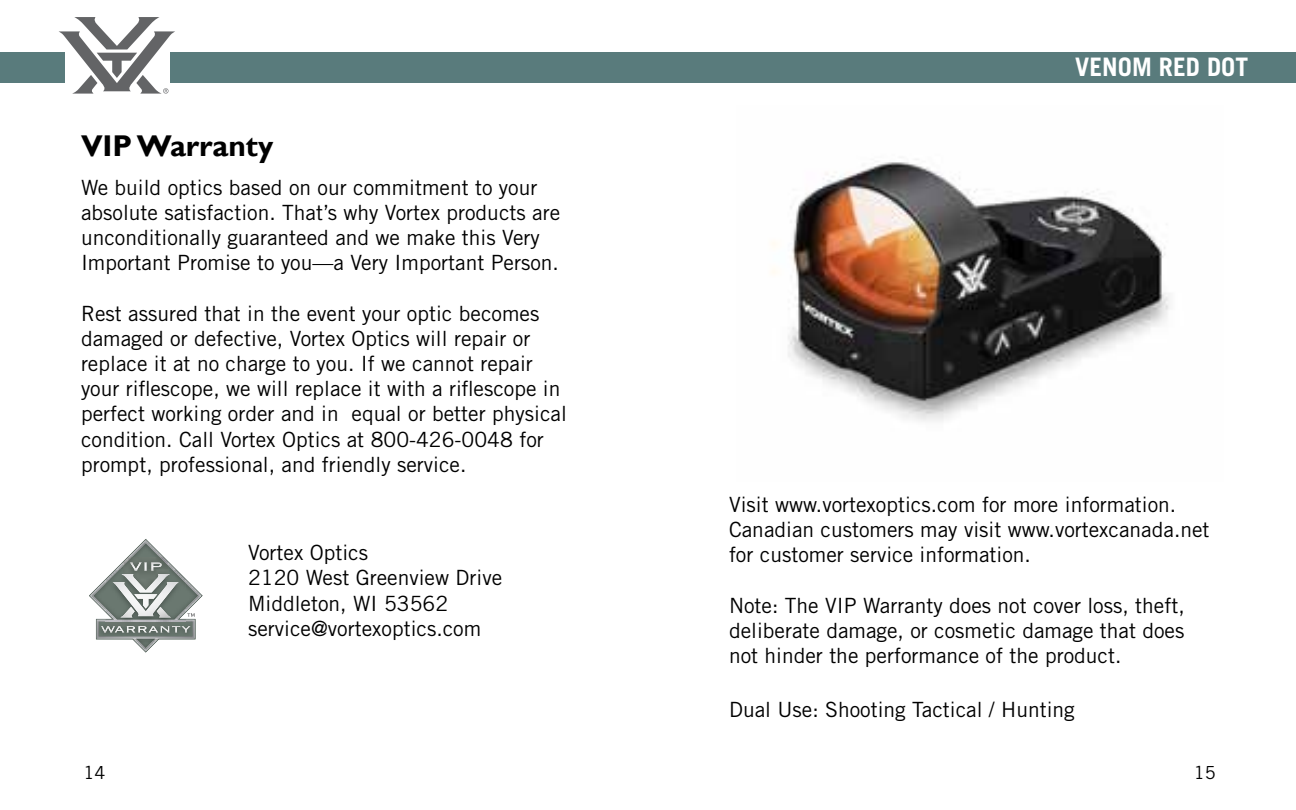
<style>
.page{position:relative;width:1296px;height:810px;background:#fff}
.page>*{position:absolute;margin:0;border:0;box-sizing:border-box;transform-origin:0 0}
.t1{font:700 30px "Gill Sans";color:#000}
.t2{font:700 25.5px "Trade Gothic LT Std";color:#fff}
.t3{font:21px/25.2px "Trade Gothic LT Std";color:#000}
.t4{font:18px "Trade Gothic LT Std";color:#000}
</style>
<div class="page">
<div style="left:170px;top:52px;width:1126px;height:30px;background:#597b7c"></div>
<div style="left:0;top:52px;width:65px;height:30px;background:#597b7c"></div>
<img style="left:772px;top:159px;width:397px;height:262px">
<svg style="left:89px;top:539px;width:114px;height:114px"></svg>
<svg style="left:59px;top:17px;width:116px;height:77px"></svg>
<h1 class="t1" style="left:81px;top:128px;width:194px">VIP Warranty</h1>
<p class="t3" style="left:81px;top:174px;width:481px">We build optics based on our commitment to your absolute satisfaction. That’s why Vortex products are unconditionally guaranteed and we make this Very Important Promise to you—a Very Important Person.</p>
<p class="t3" style="left:81px;top:300px;width:487px">Rest assured that in the event your optic becomes damaged or defective, Vortex Optics will repair or replace it at no charge to you. If we cannot repair your riflescope, we will replace it with a riflescope in perfect working order and in equal or better physical condition. Call Vortex Optics at 800-426-0048 for prompt, professional, and friendly service.</p>
<p class="t3" style="left:248px;top:540px;width:256px">Vortex Optics<br>2120 West Greenview Drive<br>Middleton, WI 53562 service@vortexoptics.com</p>
<p class="t2" style="left:1075px;top:51px;width:174px">VENOM RED DOT</p>
<p class="t3" style="left:729px;top:492px;width:482px">Visit www.vortexoptics.com for more information.<br>Canadian customers may visit www.vortexcanada.net for customer service information.</p>
<p class="t3" style="left:729px;top:592px;width:457px;text-align:justify">Note: The VIP Warranty does not cover loss, theft, deliberate damage, or cosmetic damage that does not hinder the performance of the product.</p>
<p class="t3" style="left:729px;top:697px;width:347px">Dual Use: Shooting Tactical / Hunting</p>
<p class="t4" style="left:84px;top:761px;width:23px">14</p>
<p class="t4" style="left:1194px;top:761px;width:23px">15</p>
</div>
